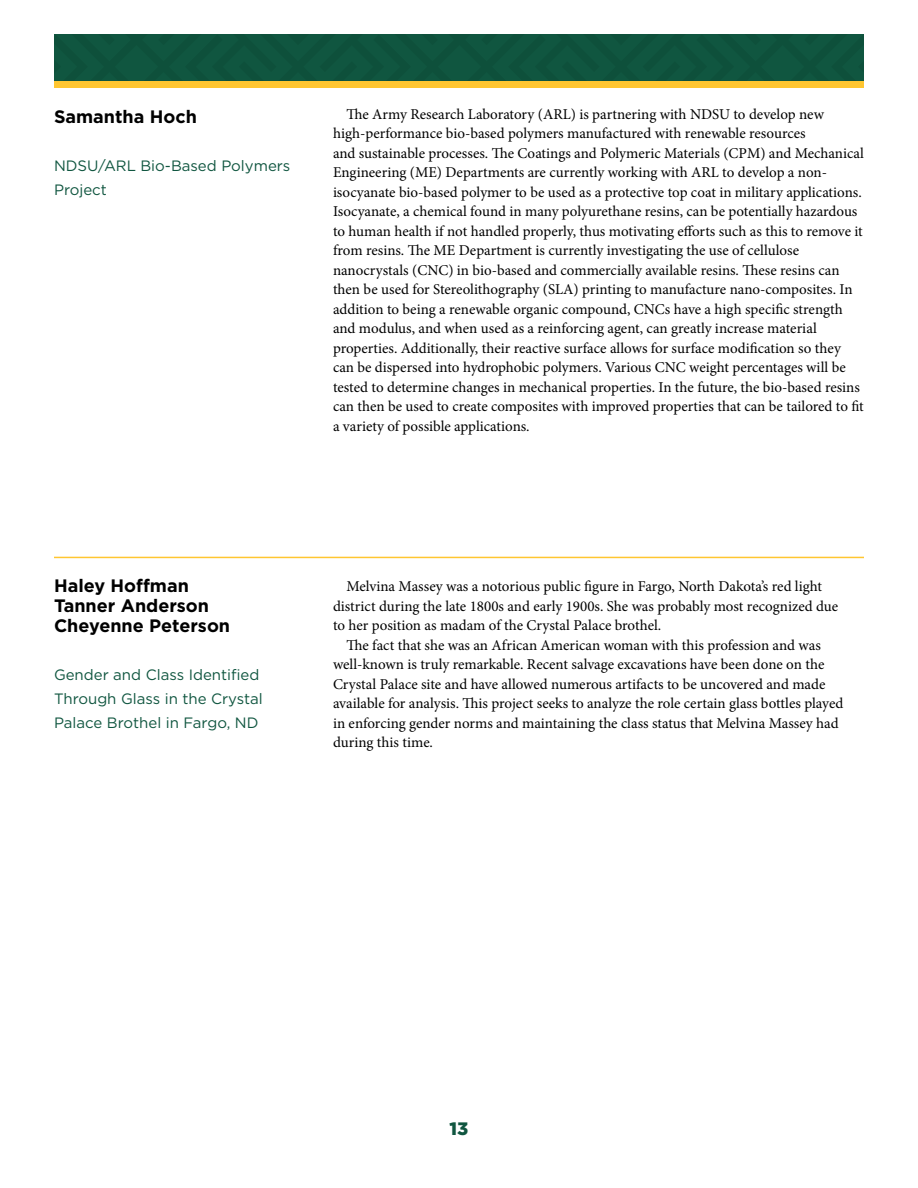
<style>
.page{position:relative;width:918px;height:1188px;background:#fff}
.page>*{position:absolute;margin:0;border:0;box-sizing:border-box;transform-origin:0 0}
.t1{font:700 18px/20.2px "Gotham";color:#000}
.t2{font:900 18px "Gotham";color:#105640}
.t3{font:15px/19.5px "Minion Pro";color:#000}
.t4{font:15px/24px "Gotham";color:#105640}
</style>
<div class="page">
<div style="left:54px;top:35px;width:810px;height:46px;background:#105640"></div>
<div style="left:54px;top:81px;width:810px;height:7px;background:#ffc631"></div>
<hr style="left:54px;top:557px;width:810px;height:1px;background:#ffc631">
<p class="t1" style="left:54px;top:106px;width:145px">Samantha Hoch</p>
<p class="t4" style="left:54px;top:153px;width:238px">NDSU/ARL Bio-Based Polymers<br>Project</p>
<p class="t3" style="left:333px;top:104px;width:532px;text-indent:14px">The Army Research Laboratory (ARL) is partnering with NDSU to develop new high-performance bio-based polymers manufactured with renewable resources<br>and sustainable processes. The Coatings and Polymeric Materials (CPM) and Mechanical Engineering (ME) Departments are currently working with ARL to develop a non&shy;isocyanate bio-based polymer to be used as a protective top coat in military applications.<br>Isocyanate, a chemical found in many polyurethane resins, can be potentially hazardous to human health if not handled properly, thus motivating efforts such as this to remove it from resins. The ME Department is currently investigating the use of cellulose nanocrystals (CNC) in bio-based and commercially available resins. These resins can then be used for Stereolithography (SLA) printing to manufacture nano-composites. In addition to being a renewable organic compound, CNCs have a high specific strength and modulus, and when used as a reinforcing agent, can greatly increase material properties. Additionally, their reactive surface allows for surface modification so they can be dispersed into hydrophobic polymers. Various CNC weight percentages will be tested to determine changes in mechanical properties. In the future, the bio-based resins can then be used to create composites with improved properties that can be tailored to fit a variety of possible applications.</p>
<p class="t1" style="left:54px;top:575px;width:178px">Haley Hoffman<br>Tanner Anderson<br>Cheyenne Peterson</p>
<p class="t4" style="left:54px;top:663px;width:210px">Gender and Class Identified<br>Through Glass in the Crystal<br>Palace Brothel in Fargo, ND</p>
<p class="t3" style="left:333px;top:577px;width:507px;text-indent:14px">Melvina Massey was a notorious public figure in Fargo, North Dakota’s red light district during the late 1800s and early 1900s. She was probably most recognized due to her position as madam of the Crystal Palace brothel.</p>
<p class="t3" style="left:333px;top:635px;width:512px;text-indent:14px">The fact that she was an African American woman with this profession and was well-known is truly remarkable. Recent salvage excavations have been done on the Crystal Palace site and have allowed numerous artifacts to be uncovered and made available for analysis. This project seeks to analyze the role certain glass bottles played in enforcing gender norms and maintaining the class status that Melvina Massey had during this time.</p>
<p class="t2" style="left:450px;top:1118px;width:20px">13</p>
</div>
